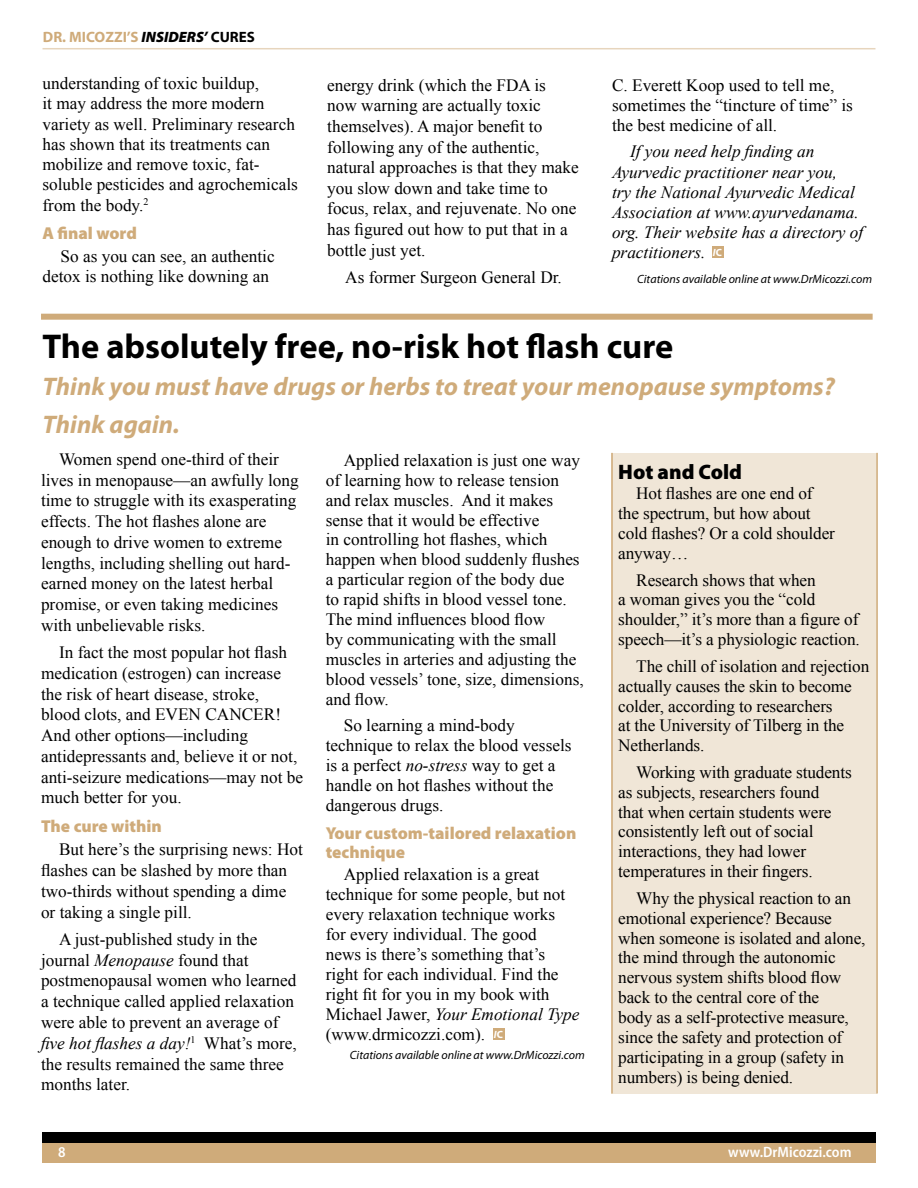
<style>
.page{position:relative;width:918px;height:1188px;background:#fff}
.page>*{position:absolute;margin:0;border:0;box-sizing:border-box;transform-origin:0 0}
.t1{font:700 34.5px "Myriad Pro";color:#000}
.t2{font:italic 700 25.5px/37.5px "Myriad Pro";color:#cfab7a}
.t3{font:900 21px "Myriad Pro";color:#000}
.t4{font:17.25px/20.7px "Times New Roman";color:#000}
.t5{font:italic 17.25px/20.1px "Times New Roman";color:#000}
.t6{font:900 17.25px/18.8px "Myriad Pro";color:#cfab7a}
.t7{font:700 15px "Myriad Pro";color:#cfab7a}
.t8{font:600 semi-condensed 15px "Myriad Pro";color:#fff}
.t9{font:italic 12px "Myriad Pro";color:#000}
.t10{font:italic 700 10.5px "Myriad Pro";color:#fff}
.s1{font-weight:900;font-style:italic;color:#000}
.s2{color:#000}
.s3{font-family:"Myriad Pro";font-weight:700;font-size:10.5px;color:#fff}
.s4{font-family:"Myriad Pro";font-weight:700;font-style:normal;font-size:10.5px;color:#fff}
.s5{font-style:italic}
.s6{font-style:normal}
</style>
<div class="page">
<hr style="left:43px;top:48px;width:832px;height:1px;background:#e7d5bd">
<div style="left:43px;top:1137px;width:833px;height:26px;background:#cfab7a"></div>
<div style="left:43px;top:1132px;width:833px;height:11px;background:#000"></div>
<div style="left:712px;top:247px;width:12px;height:11px;background:#cfab7a"></div>
<div style="left:41px;top:314px;width:832px;height:6px;background:#cfab7a"></div>
<div style="left:612px;top:453px;width:265px;height:640px;background:#f0e6d7"></div>
<hr style="left:611px;top:453px;width:2px;height:641px;background:#cfab7a">
<hr style="left:876px;top:453px;width:2px;height:641px;background:#cfab7a">
<div style="left:493px;top:1029px;width:12px;height:11px;background:#cfab7a"></div>
<p class="t7" style="left:43px;top:27px;width:213px">DR. MICOZZI’S <span class="s1">INSIDERS’</span> <span class="s2">CURES</span></p>
<p class="t4" style="left:43px;top:73px;width:257px;line-height:20.2px">understanding of toxic buildup,<br>it may address the more modern variety as well. Preliminary research has shown that its treatments can mobilize and remove toxic, fat&shy;soluble pesticides and agrochemicals from the body.<sup>2</sup></p>
<p class="t6" style="left:43px;top:224px;width:96px">A final word</p>
<p class="t4" style="left:43px;top:245px;width:234px;line-height:20.2px;text-indent:18px">So as you can see, an authentic detox is nothing like downing an</p>
<p class="t4" style="left:327px;top:74px;width:253px">energy drink (which the FDA is now warning are actually toxic themselves). A major benefit to following any of the authentic, natural approaches is that they make you slow down and take time to focus, relax, and rejuvenate. No one has figured out how to put that in a bottle just yet.</p>
<p class="t4" style="left:345px;top:267px;width:218px">As former Surgeon General Dr.</p>
<p class="t4" style="left:612px;top:74px;width:242px;line-height:20.1px">C. Everett Koop used to tell me, sometimes the “tincture of time” is the best medicine of all.</p>
<p class="t5" style="left:612px;top:141px;width:253px;text-indent:18px">If you need help finding an<br>Ayurvedic practitioner near you,<br>try the National Ayurvedic Medical<br>Association at www.ayurvedanama. org. Their website has a directory of practitioners. <span class="s3">I</span><span class="s4">C</span></p>
<p class="t9" style="left:637px;top:271px;width:236px">Citations available online at www.DrMicozzi.com</p>
<h1 class="t1" style="left:42px;top:324px;width:632px">The absolutely free, no-risk hot flash cure</h1>
<h2 class="t2" style="left:42px;top:367px;width:794px">Think you must have drugs or herbs to treat your menopause symptoms?<br>Think again.</h2>
<p class="t3" style="left:618px;top:460px;width:125px">Hot and Cold</p>
<p class="t4" style="left:618px;top:483px;width:218px;line-height:19.8px;text-indent:18px">Hot flashes are one end of the spectrum, but how about cold flashes? Or a cold shoulder anyway…</p>
<p class="t4" style="left:618px;top:570px;width:243px;line-height:19.8px;text-indent:18px">Research shows that when<br>a woman gives you the “cold shoulder,” it’s more than a figure of speech—it’s a physiologic reaction.</p>
<p class="t4" style="left:618px;top:656px;width:253px;line-height:19.8px;text-indent:18px">The chill of isolation and rejection actually causes the skin to become colder, according to researchers<br>at the University of Tilberg in the<br>Netherlands.</p>
<p class="t4" style="left:618px;top:762px;width:235px;line-height:19.8px;text-indent:18px">Working with graduate students as subjects, researchers found<br>that when certain students were consistently left out of social interactions, they had lower temperatures in their fingers.</p>
<p class="t4" style="left:618px;top:888px;width:249px;line-height:19.8px;text-indent:18px">Why the physical reaction to an emotional experience? Because when someone is isolated and alone, the mind through the autonomic nervous system shifts blood flow back to the central core of the<br>body as a self-protective measure, since the safety and protection of participating in a group (safety in numbers) is being denied.</p>
<p class="t4" style="left:41px;top:448px;width:259px;text-indent:18px">Women spend one-third of their lives in menopause—an awfully long time to struggle with its exasperating effects. The hot flashes alone are enough to drive women to extreme lengths, including shelling out hard&shy;earned money on the latest herbal promise, or even taking medicines with unbelievable risks.</p>
<p class="t4" style="left:41px;top:642px;width:264px;text-indent:18px">In fact the most popular hot flash medication (estrogen) can increase the risk of heart disease, stroke,<br>blood clots, and EVEN CANCER!<br>And other options—including antidepressants and, believe it or not, anti-seizure medications—may not be much better for you.</p>
<p class="t6" style="left:41px;top:817px;width:122px">The cure within</p>
<p class="t4" style="left:41px;top:839px;width:263px;text-indent:18px">But here’s the surprising news: Hot flashes can be slashed by more than two-thirds without spending a dime or taking a single pill.</p>
<p class="t4" style="left:41px;top:929px;width:257px;text-indent:18px">A just-published study in the journal <span class="s5">Menopause</span> found that postmenopausal women who learned a technique called applied relaxation were able to prevent an average of <span class="s5">five hot flashes a day!</span><sup>1</sup> What’s more, the results remained the same three months later.</p>
<p class="t4" style="left:326px;top:450px;width:259px;line-height:20px;text-indent:18px">Applied relaxation is just one way of learning how to release tension and relax muscles. And it makes sense that it would be effective<br>in controlling hot flashes, which happen when blood suddenly flushes a particular region of the body due<br>to rapid shifts in blood vessel tone.<br>The mind influences blood flow<br>by communicating with the small muscles in arteries and adjusting the blood vessels’ tone, size, dimensions, and flow.</p>
<p class="t4" style="left:326px;top:715px;width:247px;line-height:20px;text-indent:18px">So learning a mind-body technique to relax the blood vessels is a perfect <span class="s5">no-stress</span> way to get a handle on hot flashes without the dangerous drugs.</p>
<p class="t6" style="left:326px;top:824px;width:252px">Your custom-tailored relaxation technique</p>
<p class="t4" style="left:326px;top:864px;width:255px;line-height:20px;text-indent:18px">Applied relaxation is a great technique for some people, but not every relaxation technique works for every individual. The good<br>news is there’s something that’s right for each individual. Find the right fit for you in my book with<br>Michael Jawer, <span class="s5">Your Emotional Type </span>(www.drmicozzi.com).</p>
<p class="t10" style="left:494px;top:1028px;width:11px">I<span class="s6">C</span></p>
<p class="t9" style="left:350px;top:1048px;width:236px">Citations available online at www.DrMicozzi.com</p>
<p class="t8" style="left:58px;top:1143px;width:9px">8</p>
<p class="t8" style="left:728px;top:1144px;width:125px">www.DrMicozzi.com</p>
</div>
